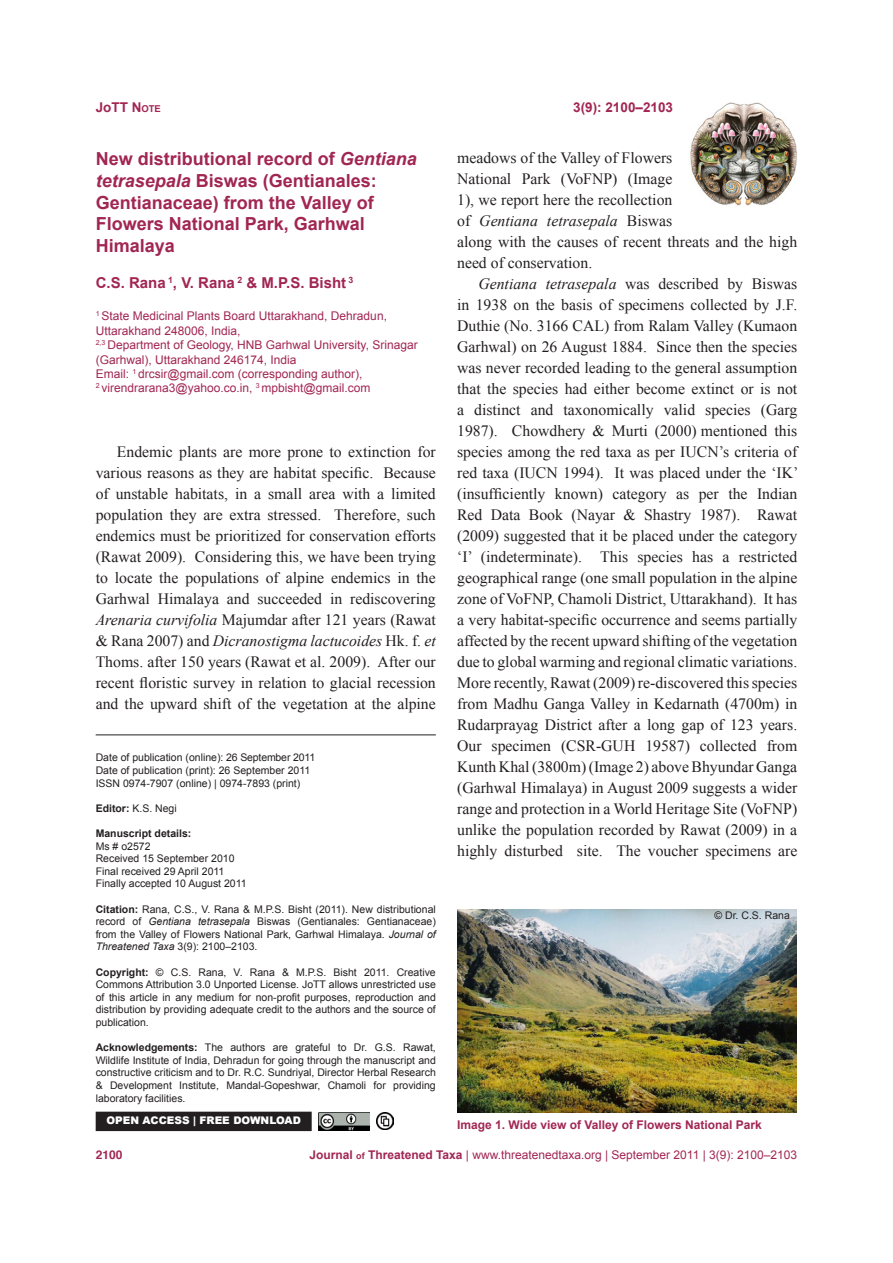
<style>
.page{position:relative;width:893px;height:1263px;background:#fff}
.page>*{position:absolute;margin:0;border:0;box-sizing:border-box;transform-origin:0 0}
.t1{font:700 18px/21.6px "Arial";color:#a12652}
.t2{font:15.75px/21px "Times New Roman";color:#231f20;text-align:justify}
.t3{font:700 15px "Arial";color:#a12652}
.t4{font:700 13.5px "Arial";color:#a12652}
.t5{font:12px/14.4px "Arial";color:#a12652}
.t6{font:700 12px "Arial";color:#a12652}
.t7{font:700 12px "Helvetica";color:#a12652}
.t8{font:10.5px/12.6px "Arial";color:#231f20;text-align:justify}
.t9{font:900 10.5px "Arial";color:#fff}
.t10{font:700 10.5px "Arial";color:#231f20}
.s1{font-style:inherit}
.s2{font-size:9.45px}
.s3{font-style:italic}
.s4{font-weight:700}
.s5{font-weight:700;font-size:9px}
</style>
<div class="page">
<img style="left:690px;top:102px;width:107px;height:104px">
<div style="left:96px;top:1112px;width:215px;height:18px;background:#231f20"></div>
<div style="left:96px;top:1112px;width:216px;height:19px;border:2px solid #231f20"></div>
<img style="left:318px;top:1112px;width:52px;height:18px">
<img style="left:376px;top:1112px;width:18px;height:17px">
<hr style="left:96px;top:734px;width:340px;height:1px;background:#231f20">
<img style="left:457px;top:909px;width:340px;height:203px">
<p class="t4" style="left:96px;top:98px;width:67px">JoTT <span class="s1">N</span><span class="s2">ote</span></p>
<p class="t4" style="left:573px;top:98px;width:101px">3(9): 2100–2103</p>
<p class="t1" style="left:96px;top:149px;width:323px">New distributional record of <span class="s3">Gentiana tetrasepala</span> Biswas (Gentianales:<br>Gentianaceae) from the Valley of<br>Flowers National Park, Garhwal<br>Himalaya</p>
<p class="t3" style="left:96px;top:273px;width:259px">C.S. Rana <sup>1</sup>, V. Rana <sup>2</sup> &amp; M.P.S. Bisht <sup>3</sup></p>
<p class="t5" style="left:96px;top:309px;width:293px"><sup>1</sup> State Medicinal Plants Board Uttarakhand, Dehradun,<br>Uttarakhand 248006, India,</p>
<p class="t5" style="left:96px;top:338px;width:324px"><sup>2,3</sup> Department of Geology, HNB Garhwal University, Srinagar (Garhwal), Uttarakhand 246174, India</p>
<p class="t5" style="left:96px;top:367px;width:268px">Email: <sup>1</sup> drcsir@gmail.com (corresponding author),</p>
<p class="t5" style="left:96px;top:381px;width:276px"><sup>2</sup> virendrarana3@yahoo.co.in, <sup>3</sup> mpbisht@gmail.com</p>
<p class="t2" style="left:457px;top:147px;width:342px;text-align:left">meadows of the Valley of Flowers<br>National Park (VoFNP) (Image<br>1), we report here the recollection<br>of <span class="s3">Gentiana tetrasepala</span> Biswas<br>along with the causes of recent threats and the high need of conservation.</p>
<p class="t2" style="left:457px;top:273px;width:343px;text-indent:21px"><span class="s3">Gentiana tetrasepala</span> was described by Biswas in 1938 on the basis of specimens collected by J.F.<br>Duthie (No. 3166 CAL) from Ralam Valley (Kumaon Garhwal) on 26 August 1884. Since then the species was never recorded leading to the general assumption that the species had either become extinct or is not a distinct and taxonomically valid species (Garg 1987). Chowdhery &amp; Murti (2000) mentioned this species among the red taxa as per IUCN’s criteria of red taxa (IUCN 1994). It was placed under the ‘IK’ (insufficiently known) category as per the Indian Red Data Book (Nayar &amp; Shastry 1987). Rawat (2009) suggested that it be placed under the category ‘I’ (indeterminate). This species has a restricted geographical range (one small population in the alpine zone of VoFNP, Chamoli District, Uttarakhand). It has a very habitat-specific occurrence and seems partially affected by the recent upward shifting of the vegetation due to global warming and regional climatic variations.<br>More recently, Rawat (2009) re-discovered this species from Madhu Ganga Valley in Kedarnath (4700m) in Rudarprayag District after a long gap of 123 years.<br>Our specimen (CSR-GUH 19587) collected from Kunth Khal (3800m) (Image 2) above Bhyundar Ganga (Garhwal Himalaya) in August 2009 suggests a wider range and protection in a World Heritage Site (VoFNP) unlike the population recorded by Rawat (2009) in a highly disturbed site. The voucher specimens are</p>
<p class="t2" style="left:96px;top:441px;width:342px;text-indent:21px">Endemic plants are more prone to extinction for various reasons as they are habitat specific. Because of unstable habitats, in a small area with a limited population they are extra stressed. Therefore, such endemics must be prioritized for conservation efforts (Rawat 2009). Considering this, we have been trying to locate the populations of alpine endemics in the Garhwal Himalaya and succeeded in rediscovering <span class="s3">Arenaria curvifolia</span> Majumdar after 121 years (Rawat &amp; Rana 2007) and <span class="s3">Dicranostigma lactucoides</span> Hk. f. <span class="s3">et </span>Thoms. after 150 years (Rawat et al. 2009). After our recent floristic survey in relation to glacial recession and the upward shift of the vegetation at the alpine</p>
<p class="t8" style="left:96px;top:751px;width:221px">Date of publication (online): 26 September 2011</p>
<p class="t8" style="left:96px;top:764px;width:216px">Date of publication (print): 26 September 2011</p>
<p class="t8" style="left:96px;top:777px;width:206px">ISSN 0974-7907 (online) | 0974-7893 (print)</p>
<p class="t8" style="left:96px;top:802px;width:83px"><span class="s4">Editor:</span> K.S. Negi</p>
<p class="t10" style="left:96px;top:826px;width:97px">Manuscript details:</p>
<p class="t8" style="left:96px;top:840px;width:56px">Ms # o2572</p>
<p class="t8" style="left:96px;top:852px;width:140px">Received 15 September 2010</p>
<p class="t8" style="left:96px;top:865px;width:130px">Final received 29 April 2011</p>
<p class="t8" style="left:96px;top:877px;width:152px">Finally accepted 10 August 2011</p>
<p class="t8" style="left:96px;top:903px;width:342px"><span class="s4">Citation:</span> Rana, C.S., V. Rana &amp; M.P.S. Bisht (2011). New distributional record of <span class="s3">Gentiana tetrasepala</span> Biswas (Gentianales: Gentianaceae) from the Valley of Flowers National Park, Garhwal Himalaya. <span class="s3">Journal of Threatened Taxa</span> 3(9): 2100–2103.</p>
<p class="t8" style="left:96px;top:966px;width:342px"><span class="s4">Copyright:</span> © C.S. Rana, V. Rana &amp; M.P.S. Bisht 2011. Creative Commons Attribution 3.0 Unported License. JoTT allows unrestricted use of this article in any medium for non-profit purposes, reproduction and distribution by providing adequate credit to the authors and the source of publication.</p>
<p class="t8" style="left:96px;top:1041px;width:342px"><span class="s4">Acknowledgements:</span> The authors are grateful to Dr. G.S. Rawat, Wildlife Institute of India, Dehradun for going through the manuscript and constructive criticism and to Dr. R.C. Sundriyal, Director Herbal Research &amp; Development Institute, Mandal-Gopeshwar, Chamoli for providing laboratory facilities.</p>
<p class="t8" style="left:714px;top:909px;width:77px">© Dr. C.S. Rana</p>
<p class="t9" style="left:106px;top:1112px;width:196px">OPEN ACCESS | FREE DOWNLOAD</p>
<p class="t7" style="left:96px;top:1145px;width:28px">2100</p>
<p class="t6" style="left:457px;top:1117px;width:306px">Image 1. Wide view of Valley of Flowers National Park</p>
<p class="t5" style="left:310px;top:1148px;width:489px"><span class="s4">Journal</span> <span class="s5">of</span> <span class="s4">Threatened Taxa</span> | www.threatenedtaxa.org | September 2011 | 3(9): 2100–2103</p>
</div>
